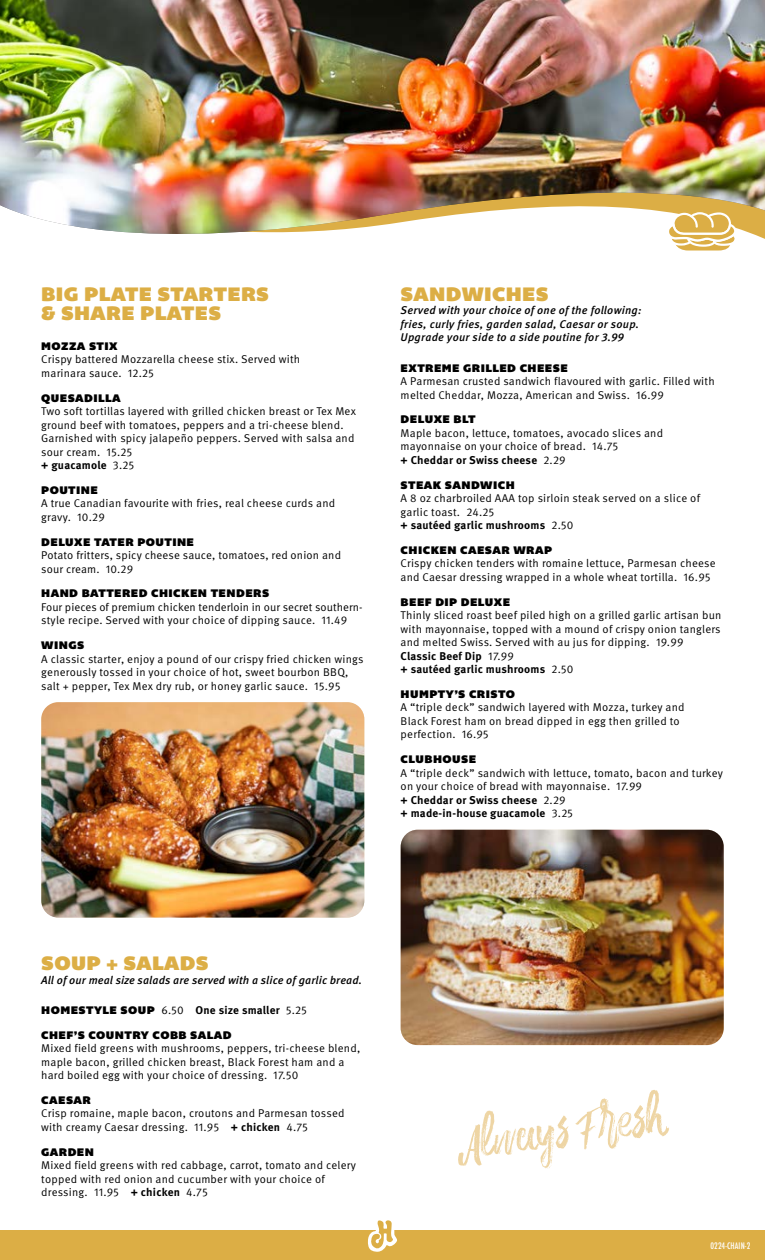
<style>
.page{position:relative;width:765px;height:1260px;background:#fff}
.page>*{position:absolute;margin:0;border:0;box-sizing:border-box;transform-origin:0 0}
.t1{font:20px/18.8px "Bemio";letter-spacing:.02em;color:#dcae45}
.t2{font:11.25px/13.5px "Meta Pro Norm";letter-spacing:.02em;color:#000}
.t3{font:11.25px "Bemio";letter-spacing:.04em;color:#000}
.t4{font:700 11.25px/13.5px "Meta Pro";letter-spacing:.02em;color:#000}
.t5{font:italic 500 11.25px/13.5px "Meta Pro";letter-spacing:.015em;color:#000}
.t6{font:500 condensed 8.75px "Futura";letter-spacing:.02em;color:#fff}
.s1{font-family:"Meta Pro Norm";font-weight:400}
.s2{font-family:"Bemio";font-weight:400}
.s3{font-family:"Meta Pro";font-weight:700}
</style>
<div class="page">
<img style="left:0;top:0;width:765px;height:235px">
<div style="left:0;top:1230px;width:765px;height:30px;background:#dcae45"></div>
<img style="left:401px;top:830px;width:323px;height:215px">
<img style="left:41px;top:702px;width:323px;height:216px">
<svg style="left:666px;top:212px;width:71px;height:39px"></svg>
<svg style="left:368px;top:1220px;width:29px;height:32px"></svg>
<svg style="left:458px;top:1111px;width:111px;height:58px"></svg>
<svg style="left:575px;top:1090px;width:94px;height:59px"></svg>
<h1 class="t1" style="left:41px;top:284px;width:229px">BIG PLATE STARTERS &amp; SHARE PLATES</h1>
<p class="t3" style="left:41px;top:337px;width:78px">MOZZA STIX</p>
<p class="t2" style="left:41px;top:352px;width:260px">Crispy battered Mozzarella cheese stix. Served with marinara sauce. 12.25</p>
<p class="t3" style="left:41px;top:389px;width:81px">QUESADILLA</p>
<p class="t2" style="left:41px;top:404px;width:316px">Two soft tortillas layered with grilled chicken breast or Tex Mex ground beef with tomatoes, peppers and a tri-cheese blend.<br>Garnished with spicy jalapeño peppers. Served with salsa and sour cream. 15.25</p>
<p class="t4" style="left:41px;top:458px;width:94px">+ guacamole <span class="s1">3.25</span></p>
<p class="t3" style="left:41px;top:481px;width:58px">POUTINE</p>
<p class="t2" style="left:41px;top:496px;width:296px">A true Canadian favourite with fries, real cheese curds and gravy. 10.29</p>
<p class="t3" style="left:41px;top:533px;width:154px">DELUXE TATER POUTINE</p>
<p class="t2" style="left:41px;top:548px;width:301px">Potato fritters, spicy cheese sauce, tomatoes, red onion and sour cream. 10.29</p>
<p class="t3" style="left:41px;top:585px;width:229px">HAND BATTERED CHICKEN TENDERS</p>
<p class="t2" style="left:41px;top:600px;width:323px">Four pieces of premium chicken tenderloin in our secret southern&shy;style recipe. Served with your choice of dipping sauce. 11.49</p>
<p class="t3" style="left:41px;top:636px;width:44px">WINGS</p>
<p class="t2" style="left:41px;top:651px;width:324px">A classic starter, enjoy a pound of our crispy fried chicken wings generously tossed in your choice of hot, sweet bourbon BBQ, salt + pepper, Tex Mex dry rub, or honey garlic sauce. 15.95</p>
<h1 class="t1" style="left:401px;top:284px;width:149px">SANDWICHES</h1>
<p class="t5" style="left:401px;top:303px;width:242px">Served with your choice of one of the following: fries, curly fries, garden salad, Caesar or soup.<br>Upgrade your side to a side poutine for 3.99</p>
<p class="t3" style="left:401px;top:359px;width:169px">EXTREME GRILLED CHEESE</p>
<p class="t2" style="left:401px;top:374px;width:316px">A Parmesan crusted sandwich flavoured with garlic. Filled with melted Cheddar, Mozza, American and Swiss. 16.99</p>
<p class="t3" style="left:401px;top:411px;width:76px">DELUXE BLT</p>
<p class="t2" style="left:401px;top:426px;width:264px">Maple bacon, lettuce, tomatoes, avocado slices and mayonnaise on your choice of bread. 14.75</p>
<p class="t4" style="left:401px;top:453px;width:167px">+ Cheddar or Swiss cheese <span class="s1">2.29</span></p>
<p class="t3" style="left:401px;top:476px;width:116px">STEAK SANDWICH</p>
<p class="t2" style="left:401px;top:491px;width:301px">A 8 oz charbroiled AAA top sirloin steak served on a slice of garlic toast. 24.25</p>
<p class="t4" style="left:401px;top:518px;width:174px">+ sautéed garlic mushrooms <span class="s1">2.50</span></p>
<p class="t3" style="left:401px;top:541px;width:153px">CHICKEN CAESAR WRAP</p>
<p class="t2" style="left:401px;top:556px;width:317px">Crispy chicken tenders with romaine lettuce, Parmesan cheese and Caesar dressing wrapped in a whole wheat tortilla. 16.95</p>
<p class="t3" style="left:401px;top:593px;width:111px">BEEF DIP DELUXE</p>
<p class="t2" style="left:401px;top:608px;width:322px;text-align:justify">Thinly sliced roast beef piled high on a grilled garlic artisan bun with mayonnaise, topped with a mound of crispy onion tanglers and melted Swiss. Served with au jus for dipping. 19.99</p>
<p class="t4" style="left:401px;top:648px;width:174px">Classic Beef Dip <span class="s1">17.99<br></span>+ sautéed garlic mushrooms <span class="s1">2.50</span></p>
<p class="t3" style="left:401px;top:685px;width:116px">HUMPTY’S CRISTO</p>
<p class="t2" style="left:401px;top:700px;width:286px">A “triple deck” sandwich layered with Mozza, turkey and<br>Black Forest ham on bread dipped in egg then grilled to perfection. 16.95</p>
<p class="t3" style="left:401px;top:750px;width:77px">CLUBHOUSE</p>
<p class="t2" style="left:401px;top:765px;width:324px">A “triple deck” sandwich with lettuce, tomato, bacon and turkey on your choice of bread with mayonnaise. 17.99</p>
<p class="t4" style="left:401px;top:792px;width:174px">+ Cheddar or Swiss cheese <span class="s1">2.29 </span>+ made-in-house guacamole <span class="s1">3.25</span></p>
<h1 class="t1" style="left:41px;top:954px;width:169px">SOUP + SALADS</h1>
<p class="t5" style="left:41px;top:972px;width:322px">All of our meal size salads are served with a slice of garlic bread.</p>
<p class="t4" style="left:41px;top:1003px;width:267px"><span class="s2">HOMESTYLE SOUP</span> <span class="s1">6.50</span> One size smaller <span class="s1">5.25</span></p>
<p class="t3" style="left:41px;top:1026px;width:192px">CHEF’S COUNTRY COBB SALAD</p>
<p class="t2" style="left:41px;top:1041px;width:321px">Mixed field greens with mushrooms, peppers, tri-cheese blend, maple bacon, grilled chicken breast, Black Forest ham and a hard boiled egg with your choice of dressing. 17.50</p>
<p class="t3" style="left:41px;top:1091px;width:51px">CAESAR</p>
<p class="t2" style="left:41px;top:1106px;width:305px">Crisp romaine, maple bacon, croutons and Parmesan tossed with creamy Caesar dressing. 11.95 <span class="s3">+ chicken</span> 4.75</p>
<p class="t3" style="left:41px;top:1143px;width:54px">GARDEN</p>
<p class="t2" style="left:41px;top:1158px;width:316px">Mixed field greens with red cabbage, carrot, tomato and celery topped with red onion and cucumber with your choice of dressing. 11.95 <span class="s3">+ chicken</span> 4.75</p>
<p class="t6" style="left:710px;top:1240px;width:41px">0224-CHAIN-2</p>
</div>
